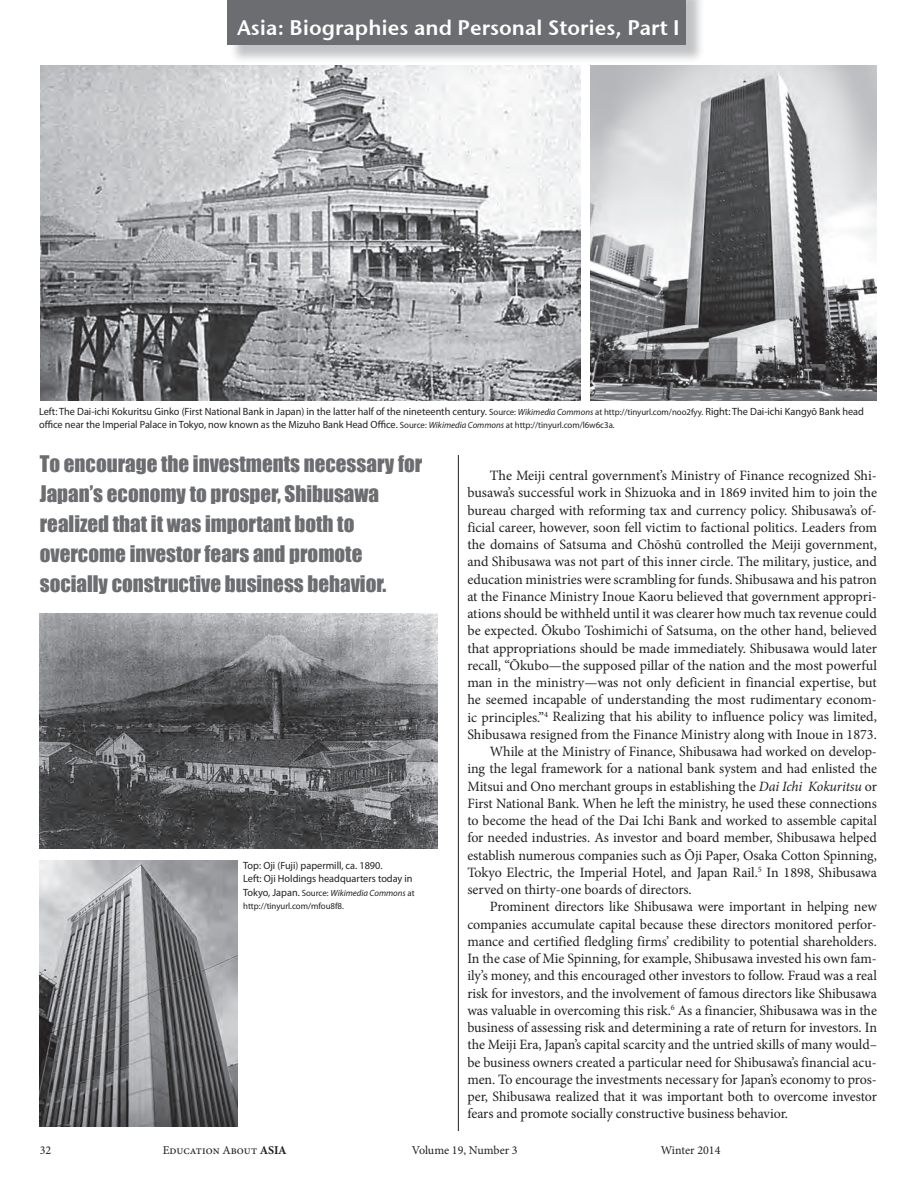
<style>
.page{position:relative;width:918px;height:1188px;background:#fff}
.page>*{position:absolute;margin:0;border:0;box-sizing:border-box;transform-origin:0 0}
.t1{font:21px/30px "Impact";color:#6c6d70}
.t2{font:21px "Stone Sans Sem ITCTT Semi";color:#fff}
.Body{font:14.25px/17.2px "Minion Pro";letter-spacing:-.005em;color:#231f20;text-align:justify}
.t3{font:12px "Minion Pro";color:#231f20}
.Captions{font:10.5px/13.5px "Myriad Pro";color:#231f20}
.Captions-2{font:9px/13.5px "Myriad Pro";color:#231f20}
.s1{font-size:9px}
.s2{font-style:italic;font-size:9px}
.s3{font-size:10.5px}
.s4{font-style:italic}
.s5{font-weight:700}
</style>
<div class="page">
<div style="left:229px;top:0;width:476px;height:63px;background:#808285;opacity:.48"></div>
<div style="left:227px;top:0;width:459px;height:45px;background:#6c6d70"></div>
<hr style="left:458px;top:455px;width:1px;height:676px;background:#231f20">
<img style="left:41px;top:65px;width:540px;height:335px">
<img style="left:590px;top:65px;width:287px;height:335px">
<img style="left:40px;top:614px;width:397px;height:234px">
<img style="left:39px;top:861px;width:199px;height:265px">
<h1 class="t2" style="left:237px;top:10px;width:444px">Asia: Biographies and Personal Stories, Part I</h1>
<p class="Captions" style="left:39px;top:404px;width:827px">Left: The Dai-ichi Kokuritsu Ginko (First National Bank in Japan) in the latter half of the nineteenth century. <span class="s1">Source:</span> <span class="s2">Wikimedia Commons</span> <span class="s1">at http://tinyurl.com/noo2fyy.</span> Right: The Dai-ichi Kangyō Bank head office near the Imperial Palace in Tokyo, now known as the Mizuho Bank Head Office. <span class="s1">Source:</span> <span class="s2">Wikimedia Commons</span> <span class="s1">at http://tinyurl.com/l6w6c3a.</span></p>
<p class="t1" style="left:40px;top:448px;width:384px">To encourage the investments necessary for Japan’s economy to prosper, Shibusawa realized that it was important both to overcome investor fears and promote socially constructive business behavior.</p>
<p class="Captions" style="left:243px;top:858px;width:171px">Top: Oji (Fuji) papermill, ca. 1890.<br>Left: Oji Holdings headquarters today in</p>
<p class="Captions-2" style="left:243px;top:886px;width:173px"><span class="s3">Tokyo, Japan.</span> Source: <span class="s4">Wikimedia Commons</span> at http://tinyurl.com/mfou8f8.</p>
<p class="Body" style="left:467px;top:467px;width:411px;text-indent:23px">The Meiji central government’s Ministry of Finance recognized Shi&shy;busawa’s successful work in Shizuoka and in 1869 invited him to join the bureau charged with reforming tax and currency policy. Shibusawa’s of&shy;ficial career, however, soon fell victim to factional politics. Leaders from the domains of Satsuma and Chōshū controlled the Meiji government, and Shibusawa was not part of this inner circle. The military, justice, and education ministries were scrambling for funds. Shibusawa and his patron at the Finance Ministry Inoue Kaoru believed that government appropri&shy;ations should be withheld until it was clearer how much tax revenue could be expected. Ōkubo Toshimichi of Satsuma, on the other hand, believed that appropriations should be made immediately. Shibusawa would later recall, “Ōkubo—the supposed pillar of the nation and the most powerful man in the ministry—was not only deficient in financial expertise, but he seemed incapable of understanding the most rudimentary econom&shy;ic principles.”<sup>4</sup> Realizing that his ability to influence policy was limited, Shibusawa resigned from the Finance Ministry along with Inoue in 1873.</p>
<p class="Body" style="left:467px;top:743px;width:411px;text-indent:23px">While at the Ministry of Finance, Shibusawa had worked on develop&shy;ing the legal framework for a national bank system and had enlisted the Mitsui and Ono merchant groups in establishing the <span class="s4">Dai Ichi Kokuritsu</span> or First National Bank. When he left the ministry, he used these connections to become the head of the Dai Ichi Bank and worked to assemble capital for needed industries. As investor and board member, Shibusawa helped establish numerous companies such as Ōji Paper, Osaka Cotton Spinning, Tokyo Electric, the Imperial Hotel, and Japan Rail.<sup>5</sup> In 1898, Shibusawa served on thirty-one boards of directors.</p>
<p class="Body" style="left:467px;top:898px;width:411px;text-indent:22px">Prominent directors like Shibusawa were important in helping new companies accumulate capital because these directors monitored perfor&shy;mance and certified fledgling firms’ credibility to potential shareholders.<br>In the case of Mie Spinning, for example, Shibusawa invested his own fam&shy;ily’s money, and this encouraged other investors to follow. Fraud was a real risk for investors, and the involvement of famous directors like Shibusawa was valuable in overcoming this risk.<sup>6</sup> As a financier, Shibusawa was in the business of assessing risk and determining a rate of return for investors. In the Meiji Era, Japan’s capital scarcity and the untried skills of many would– be business owners created a particular need for Shibusawa’s financial acu&shy;men. To encourage the investments necessary for Japan’s economy to pros&shy;per, Shibusawa realized that it was important both to overcome investor fears and promote socially constructive business behavior.</p>
<p class="t3" style="left:40px;top:1142px;width:13px">32</p>
<p class="t3" style="left:163px;top:1142px;width:125px">Education About <span class="s5">ASIA</span></p>
<p class="t3" style="left:412px;top:1142px;width:107px">Volume 19, Number 3</p>
<p class="t3" style="left:661px;top:1142px;width:61px">Winter 2014</p>
</div>
